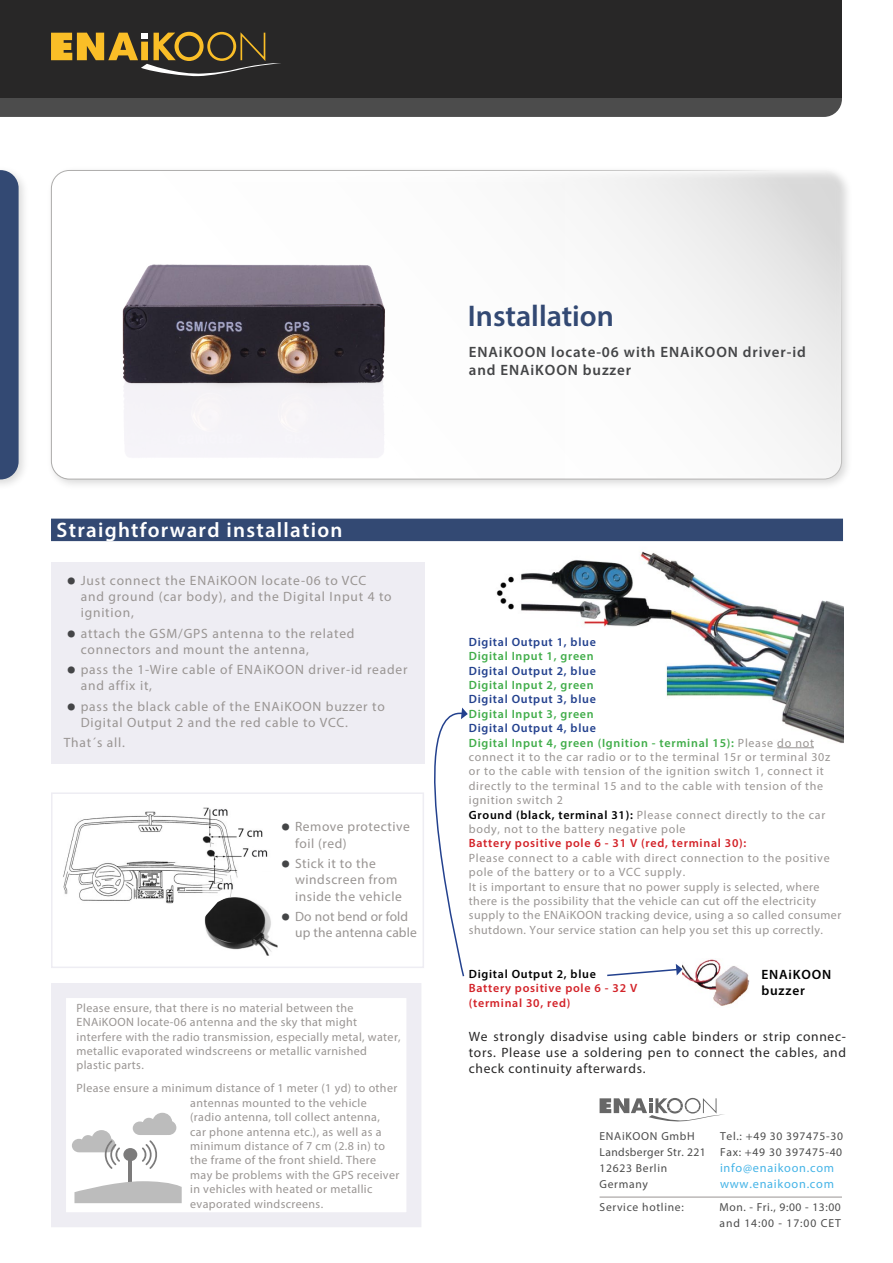
<style>
.page{position:relative;width:893px;height:1263px;background:#fff}
.page>*{position:absolute;margin:0;border:0;box-sizing:border-box;transform-origin:0 0}
.t1{font:600 30px "Myriad Pro";color:#334973}
.t2{font:600 21px "Myriad Pro";letter-spacing:.06em;color:#fff}
.t3{font:600 15px/18px "Myriad Pro";letter-spacing:.06em;color:#444547}
.t4{font:13.5px/16.2px "Myriad Pro";letter-spacing:.06em;color:#999593}
.t5{font:13.5px/16.2px "Myriad Pro";letter-spacing:.05em;color:#282727;text-align:justify}
.t6{font:13.5px/16.2px "Myriad Pro";letter-spacing:.04em;color:#999593}
.t7{font:13.5px/16.2px "Myriad Pro";letter-spacing:.01em;color:#999593}
.t8{font:600 13.5px/16.2px "Myriad Pro";letter-spacing:.06em;color:#000}
.t9{font:12.3px/15.9px "Myriad Pro";letter-spacing:.06em;color:#46b4e7}
.t10{font:12px/14.4px "Myriad Pro";letter-spacing:.04em;color:#999593}
.t11{font:12px/14.4px "Myriad Pro";letter-spacing:.06em;color:#999593}
.t12{font:600 12px/14.4px "Myriad Pro";letter-spacing:.06em;color:#d32329}
.t13{font:600 12px "Myriad Pro";letter-spacing:.06em;color:#23418e}
.t14{font:600 12px "Myriad Pro";letter-spacing:.06em;color:#41ad4a}
.t15{font:600 12px "Myriad Pro";letter-spacing:.06em;color:#000}
.t16{font:11.55px/15.9px "Myriad Pro";letter-spacing:.06em;color:#4c4c4c}
.t17{font:11.55px/15.9px "Myriad Pro";letter-spacing:.08em;color:#4c4c4c}
.s1{font-weight:700;font-size:27px;color:#444547}
.s2{font-weight:600;color:#23418e}
.s3{font-weight:600;color:#41ad4a}
.s4{font-weight:600;color:#000}
</style>
<div class="page">
<div style="left:0;top:0;width:842px;height:98px;background:#282727"></div>
<svg style="left:0;top:32px;width:842px;height:85px"></svg>
<img style="left:496px;top:541px;width:347px;height:203px">
<div style="left:0;top:165px;width:30px;height:326px;background:#000;opacity:.15"></div>
<svg style="left:0;top:170px;width:19px;height:309px"></svg>
<div style="left:46px;top:165px;width:807px;height:326px;background:#000;opacity:.15"></div>
<svg style="left:51px;top:170px;width:791px;height:309px"></svg>
<div style="left:51px;top:519px;width:792px;height:22px;background:#334973"></div>
<div style="left:51px;top:562px;width:373px;height:201px;background:#eeedf3"></div>
<img style="left:682px;top:959px;width:67px;height:47px">
<hr style="left:777px;top:747px;width:37px;height:1px;background:#999593">
<img style="left:21px;top:183px;width:544px;height:362px">
<div style="left:51px;top:792px;width:373px;height:176px;border:2px solid #eeedf3"></div>
<img style="left:63px;top:808px;width:205px;height:96px">
<img style="left:204px;top:897px;width:73px;height:58px">
<svg style="left:600px;top:1098px;width:124px;height:24px"></svg>
<hr style="left:600px;top:1197px;width:242px;height:1px;background:#999593">
<svg style="left:607px;top:964px;width:75px;height:13px"></svg>
<svg style="left:400px;top:707px;width:68px;height:270px"></svg>
<div style="left:51px;top:983px;width:370px;height:244px;border:15px solid #eeedf3"></div>
<hr style="left:129px;top:1159px;width:3px;height:29px;background:#7c7b7b">
<div style="left:123px;top:1148px;width:14px;height:13px;background:#7c7b7b;border-radius:50%"></div>
<svg style="left:133px;top:1113px;width:43px;height:56px"></svg>
<svg style="left:72px;top:1130px;width:48px;height:39px"></svg>
<svg style="left:74px;top:1181px;width:108px;height:22px"></svg>
<h1 class="t1" style="left:468px;top:297px;width:148px">Installation</h1>
<p class="t3" style="left:469px;top:342px;width:339px">ENAiKOON locate-06 with ENAiKOON driver-id and ENAiKOON buzzer</p>
<h2 class="t2" style="left:57px;top:516px;width:287px">Straightforward installation</h2>
<p class="t4" style="left:81px;top:572px;width:312px;text-indent:-14px"><span class="s1">•</span> Just connect the ENAiKOON locate-06 to VCC and ground (car body), and the Digital Input 4 to ignition,</p>
<p class="t4" style="left:81px;top:625px;width:275px;text-indent:-14px"><span class="s1">•</span> attach the GSM/GPS antenna to the related connectors and mount the antenna,</p>
<p class="t4" style="left:81px;top:661px;width:328px;text-indent:-14px"><span class="s1">•</span> pass the 1-Wire cable of ENAiKOON driver-id reader and affix it,</p>
<p class="t4" style="left:81px;top:698px;width:306px;text-indent:-14px"><span class="s1">•</span> pass the black cable of the ENAiKOON buzzer to<br>Digital Output 2 and the red cable to VCC.</p>
<p class="t4" style="left:64px;top:735px;width:63px">That´s all.</p>
<p class="t6" style="left:295px;top:819px;width:116px;text-indent:-14px"><span class="s1">•</span> Remove protective foil (red)</p>
<p class="t6" style="left:295px;top:855px;width:108px;text-indent:-14px"><span class="s1">•</span> Stick it to the windscreen from inside the vehicle</p>
<p class="t7" style="left:295px;top:908px;width:123px;text-indent:-14px"><span class="s1">•</span> Do not bend or fold up the antenna cable</p>
<p class="t10" style="left:77px;top:1000px;width:326px">Please ensure, that there is no material between the ENAiKOON locate-06 antenna and the sky that might interfere with the radio transmission, especially metal, water, metallic evaporated windscreens or metallic varnished plastic parts.</p>
<p class="t10" style="left:190px;top:1081px;width:211px;text-indent:-114px">Please ensure a minimum distance of 1 meter (1 yd) to other antennas mounted to the vehicle (radio antenna, toll collect antenna,<br>car phone antenna etc.), as well as a minimum distance of 7 cm (2.8 in) to the frame of the front shield. There may be problems with the GPS receiver in vehicles with heated or metallic evaporated windscreens.</p>
<p class="t13" style="left:469px;top:634px;width:129px">Digital Output 1, blue</p>
<p class="t14" style="left:469px;top:648px;width:126px">Digital Input 1, green</p>
<p class="t13" style="left:469px;top:663px;width:129px">Digital Output 2, blue</p>
<p class="t14" style="left:469px;top:677px;width:126px">Digital Input 2, green</p>
<p class="t13" style="left:469px;top:692px;width:129px">Digital Output 3, blue</p>
<p class="t14" style="left:469px;top:706px;width:126px">Digital Input 3, green</p>
<p class="t11" style="left:469px;top:721px;width:363px"><span class="s2">Digital Output 4, blue<br></span><span class="s3">Digital Input 4, green (Ignition - terminal 15):</span> Please do not connect it to the car radio or to the terminal 15r or terminal 30z or to the cable with tension of the ignition switch 1, connect it directly to the terminal 15 and to the cable with tension of the ignition switch 2<br><span class="s4">Ground (black, terminal 31):</span> Please connect directly to the car body, not to the battery negative pole</p>
<p class="t12" style="left:469px;top:836px;width:279px">Battery positive pole 6 - 31 V (red, terminal 30):</p>
<p class="t10" style="left:469px;top:850px;width:374px">Please connect to a cable with direct connection to the positive pole of the battery or to a VCC supply.<br>It is important to ensure that no power supply is selected, where there is the possibility that the vehicle can cut off the electricity supply to the ENAiKOON tracking device, using a so called consumer shutdown. Your service station can help you set this up correctly.</p>
<p class="t8" style="left:761px;top:966px;width:71px">ENAiKOON buzzer</p>
<p class="t15" style="left:469px;top:966px;width:129px">Digital Output 2, blue</p>
<p class="t12" style="left:469px;top:980px;width:170px">Battery positive pole 6 - 32 V (terminal 30, red)</p>
<p class="t5" style="left:469px;top:1028px;width:379px">We strongly disadvise using cable binders or strip connec&shy;tors. Please use a soldering pen to connect the cables, and check continuity afterwards.</p>
<p class="t16" style="left:600px;top:1128px;width:108px">ENAiKOON GmbH<br>Landsberger Str. 221<br>12623 Berlin<br>Germany</p>
<p class="t16" style="left:720px;top:1128px;width:125px">Tel.: +49 30 397475-30<br>Fax: +49 30 397475-40</p>
<p class="t9" style="left:720px;top:1160px;width:116px">info@enaikoon.com www.enaikoon.com</p>
<p class="t16" style="left:600px;top:1198px;width:86px">Service hotline:</p>
<p class="t17" style="left:720px;top:1198px;width:123px">Mon. - Fri., 9:00 - 13:00 and 14:00 - 17:00 CET</p>
</div>
